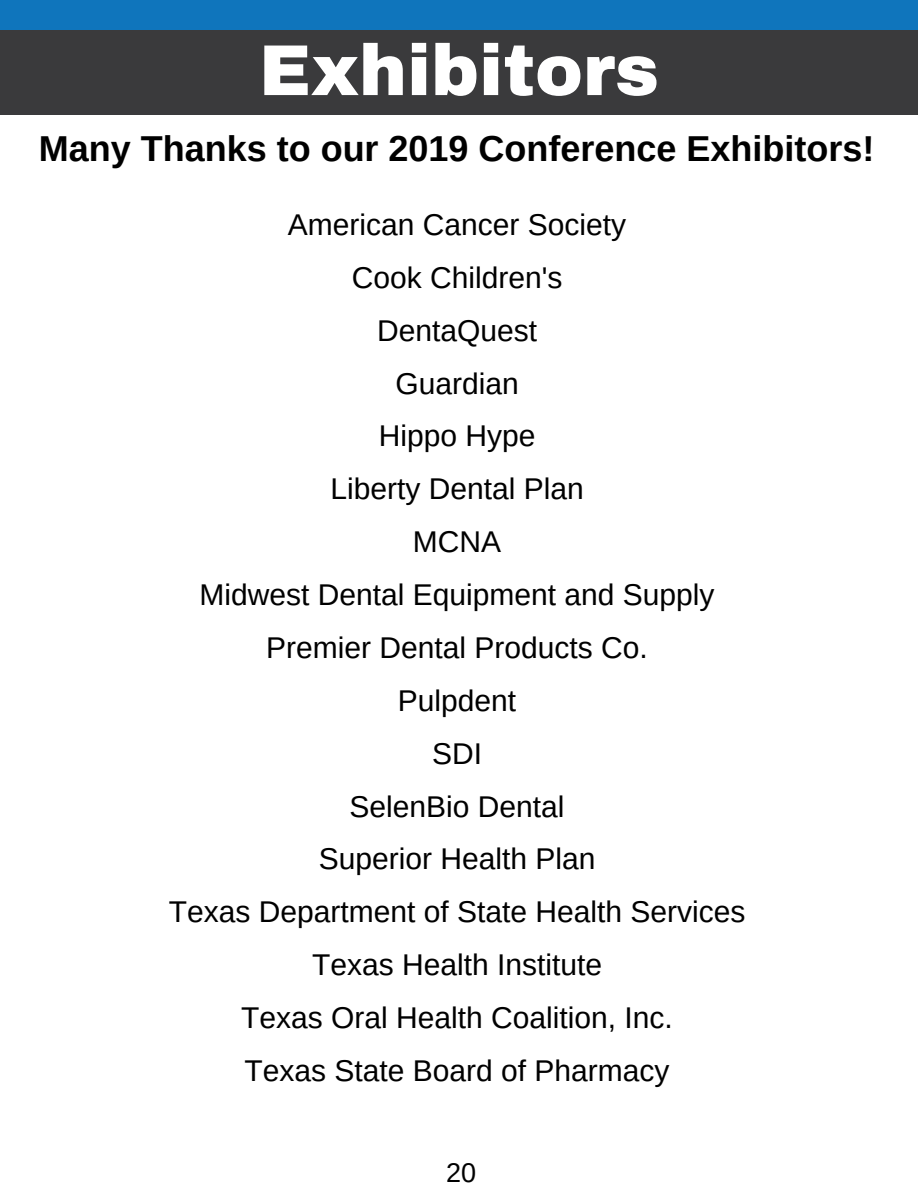
<style>
.page{position:relative;width:918px;height:1188px;background:#fff}
.page>*{position:absolute;margin:0;border:0;box-sizing:border-box;transform-origin:0 0}
.t1{font:900 72px "Archivo";color:#fff}
.t2{font:700 36px "Arimo";color:#000}
.t3{font:30px/52.8px "Arimo";color:#000;text-align:center}
.t4{font:27px "Arimo";color:#000}
</style>
<div class="page">
<div style="left:0;top:0;width:918px;height:60px;background:#0f75bc"></div>
<div style="left:0;top:30px;width:918px;height:84px;background:#3a3a3c"></div>
<h1 class="t1" style="left:259px;top:32px;width:401px">Exhibitors</h1>
<p class="t2" style="left:39px;top:128px;width:837px">Many Thanks to our 2019 Conference Exhibitors!</p>
<p class="t3" style="left:169px;top:198px;width:578px">American Cancer Society<br>Cook Children's<br>DentaQuest<br>Guardian<br>Hippo Hype<br>Liberty Dental Plan<br>MCNA<br>Midwest Dental Equipment and Supply<br>Premier Dental Products Co.<br>Pulpdent<br>SDI<br>SelenBio Dental<br>Superior Health Plan<br>Texas Department of State Health Services<br>Texas Health Institute<br>Texas Oral Health Coalition, Inc.<br>Texas State Board of Pharmacy</p>
<p class="t4" style="left:446px;top:1157px;width:32px">20</p>
</div>
